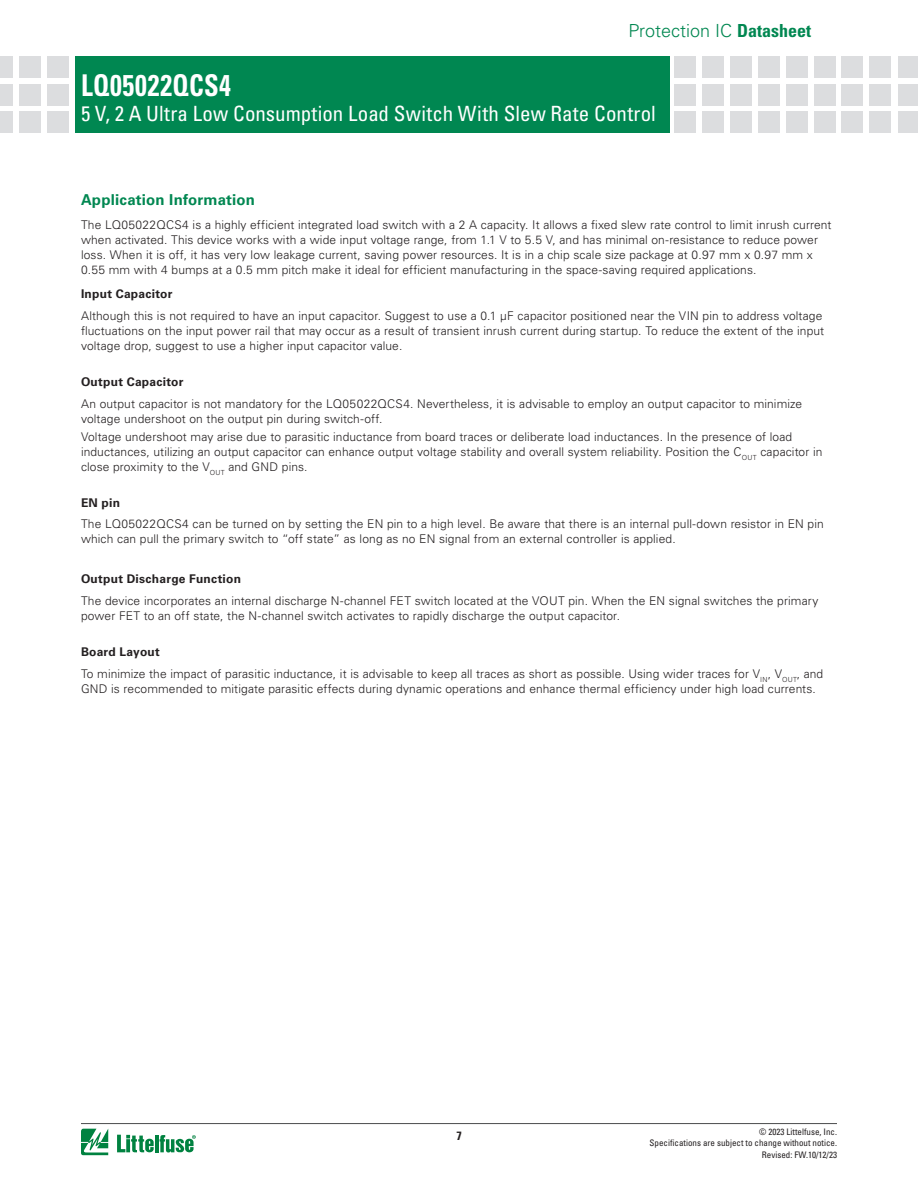
<style>
.page{position:relative;width:918px;height:1188px;background:#fff}
.page>*{position:absolute;margin:0;border:0;box-sizing:border-box;transform-origin:0 0}
.t1{font:700 condensed 30px "Univers LT Std";letter-spacing:.025em;color:#fff;scale:.88 1}
.t2{font:condensed 21px "Univers LT Std";letter-spacing:.005em;color:#fff}
.t3{font:300 18px "Univers LT Std";color:#008751}
.t4{font:700 15px "Univers LT Std";letter-spacing:.01em;color:#008751}
.t5{font:300 12px/15px "Univers LT Std";letter-spacing:.01em;color:#231f20}
.t6{font:700 12px "Univers LT Std";letter-spacing:.02em;color:#231f20}
.t7{font:700 condensed 12px "Univers LT Std";color:#231f20}
.t8{font:condensed 9px/10.8px "Univers LT Std";color:#231f20;text-align:right}
.s1{font-weight:700;font-stretch:condensed}
</style>
<div class="page">
<div style="left:870px;top:56px;width:21px;height:21px;background:#dcdddf"></div>
<div style="left:870px;top:84px;width:21px;height:21px;background:#dcdddf"></div>
<div style="left:870px;top:112px;width:21px;height:21px;background:#dcdddf"></div>
<div style="left:675px;top:56px;width:21px;height:21px;background:#dcdddf"></div>
<div style="left:675px;top:84px;width:21px;height:21px;background:#dcdddf"></div>
<div style="left:675px;top:112px;width:21px;height:21px;background:#dcdddf"></div>
<div style="left:703px;top:56px;width:21px;height:21px;background:#dcdddf"></div>
<div style="left:703px;top:84px;width:21px;height:21px;background:#dcdddf"></div>
<div style="left:703px;top:112px;width:21px;height:21px;background:#dcdddf"></div>
<div style="left:730px;top:56px;width:22px;height:21px;background:#dcdddf"></div>
<div style="left:730px;top:84px;width:22px;height:21px;background:#dcdddf"></div>
<div style="left:730px;top:112px;width:22px;height:21px;background:#dcdddf"></div>
<div style="left:786px;top:56px;width:21px;height:21px;background:#dcdddf"></div>
<div style="left:786px;top:84px;width:21px;height:21px;background:#dcdddf"></div>
<div style="left:786px;top:112px;width:21px;height:21px;background:#dcdddf"></div>
<div style="left:758px;top:56px;width:22px;height:21px;background:#dcdddf"></div>
<div style="left:758px;top:84px;width:22px;height:21px;background:#dcdddf"></div>
<div style="left:758px;top:112px;width:22px;height:21px;background:#dcdddf"></div>
<div style="left:814px;top:56px;width:21px;height:21px;background:#dcdddf"></div>
<div style="left:814px;top:84px;width:21px;height:21px;background:#dcdddf"></div>
<div style="left:814px;top:112px;width:21px;height:21px;background:#dcdddf"></div>
<div style="left:842px;top:56px;width:21px;height:21px;background:#dcdddf"></div>
<div style="left:842px;top:84px;width:21px;height:21px;background:#dcdddf"></div>
<div style="left:842px;top:112px;width:21px;height:21px;background:#dcdddf"></div>
<div style="left:898px;top:56px;width:20px;height:21px;background:#dcdddf"></div>
<div style="left:898px;top:84px;width:20px;height:21px;background:#dcdddf"></div>
<div style="left:898px;top:112px;width:20px;height:21px;background:#dcdddf"></div>
<div style="left:75px;top:56px;width:595px;height:77px;background:#008751"></div>
<div style="left:47px;top:56px;width:21px;height:21px;background:#dcdddf"></div>
<div style="left:47px;top:84px;width:21px;height:21px;background:#dcdddf"></div>
<div style="left:47px;top:112px;width:21px;height:21px;background:#dcdddf"></div>
<div style="left:19px;top:56px;width:21px;height:21px;background:#dcdddf"></div>
<div style="left:19px;top:84px;width:21px;height:21px;background:#dcdddf"></div>
<div style="left:19px;top:112px;width:21px;height:21px;background:#dcdddf"></div>
<div style="left:0;top:56px;width:13px;height:21px;background:#dcdddf"></div>
<div style="left:0;top:84px;width:13px;height:21px;background:#dcdddf"></div>
<div style="left:0;top:112px;width:13px;height:21px;background:#dcdddf"></div>
<hr style="left:81px;top:1123px;width:756px;height:1px;background:#4b4c4d">
<svg style="left:81px;top:1129px;width:27px;height:26px"></svg>
<hr style="left:155px;top:1135px;width:3px;height:17px;background:#008240">
<svg style="left:160px;top:1135px;width:36px;height:18px"></svg>
<svg style="left:117px;top:1135px;width:37px;height:17px"></svg>
<h3 class="t3" style="left:629px;top:20px;width:184px">Protection IC <span class="s1">Datasheet</span></h3>
<h1 class="t1" style="left:81px;top:67px;width:172px">LQ05022QCS4</h1>
<h2 class="t2" style="left:81px;top:100px;width:576px">5 V, 2 A Ultra Low Consumption Load Switch With Slew Rate Control</h2>
<p class="t4" style="left:81px;top:191px;width:176px">Application Information</p>
<p class="t5" style="left:81px;top:218px;width:752px">The LQ05022QCS4 is a highly efficient integrated load switch with a 2 A capacity. It allows a fixed slew rate control to limit inrush current when activated. This device works with a wide input voltage range, from 1.1 V to 5.5 V, and has minimal on-resistance to reduce power loss. When it is off, it has very low leakage current, saving power resources. It is in a chip scale size package at 0.97 mm x 0.97 mm x 0.55 mm with 4 bumps at a 0.5 mm pitch make it ideal for efficient manufacturing in the space-saving required applications.</p>
<p class="t6" style="left:81px;top:287px;width:93px">Input Capacitor</p>
<p class="t5" style="left:81px;top:308px;width:745px">Although this is not required to have an input capacitor. Suggest to use a 0.1 μF capacitor positioned near the VIN pin to address voltage fluctuations on the input power rail that may occur as a result of transient inrush current during startup. To reduce the extent of the input voltage drop, suggest to use a higher input capacitor value.</p>
<p class="t6" style="left:81px;top:375px;width:104px">Output Capacitor</p>
<p class="t5" style="left:81px;top:396px;width:723px">An output capacitor is not mandatory for the LQ05022QCS4. Nevertheless, it is advisable to employ an output capacitor to minimize voltage undershoot on the output pin during switch-off.</p>
<p class="t5" style="left:81px;top:429px;width:743px">Voltage undershoot may arise due to parasitic inductance from board traces or deliberate load inductances. In the presence of load inductances, utilizing an output capacitor can enhance output voltage stability and overall system reliability. Position the C<sub>OUT</sub> capacitor in close proximity to the V<sub>OUT</sub> and GND pins.</p>
<p class="t6" style="left:81px;top:495px;width:41px">EN pin</p>
<p class="t5" style="left:81px;top:517px;width:744px">The LQ05022QCS4 can be turned on by setting the EN pin to a high level. Be aware that there is an internal pull-down resistor in EN pin which can pull the primary switch to “off state” as long as no EN signal from an external controller is applied.</p>
<p class="t6" style="left:81px;top:572px;width:162px">Output Discharge Function</p>
<p class="t5" style="left:81px;top:593px;width:739px">The device incorporates an internal discharge N-channel FET switch located at the VOUT pin. When the EN signal switches the primary power FET to an off state, the N-channel switch activates to rapidly discharge the output capacitor.</p>
<p class="t6" style="left:81px;top:645px;width:80px">Board Layout</p>
<p class="t5" style="left:81px;top:666px;width:744px">To minimize the impact of parasitic inductance, it is advisable to keep all traces as short as possible. Using wider traces for V<sub>IN</sub>, V<sub>OUT</sub>, and<br>GND is recommended to mitigate parasitic effects during dynamic operations and enhance thermal efficiency under high load currents.</p>
<p class="t7" style="left:456px;top:1128px;width:7px">7</p>
<p class="t8" style="left:650px;top:1126px;width:189px">© 2023 Littelfuse, Inc.<br>Specifications are subject to change without notice.</p>
<p class="t8" style="left:762px;top:1149px;width:77px">Revised: FW.10/12/23</p>
</div>
